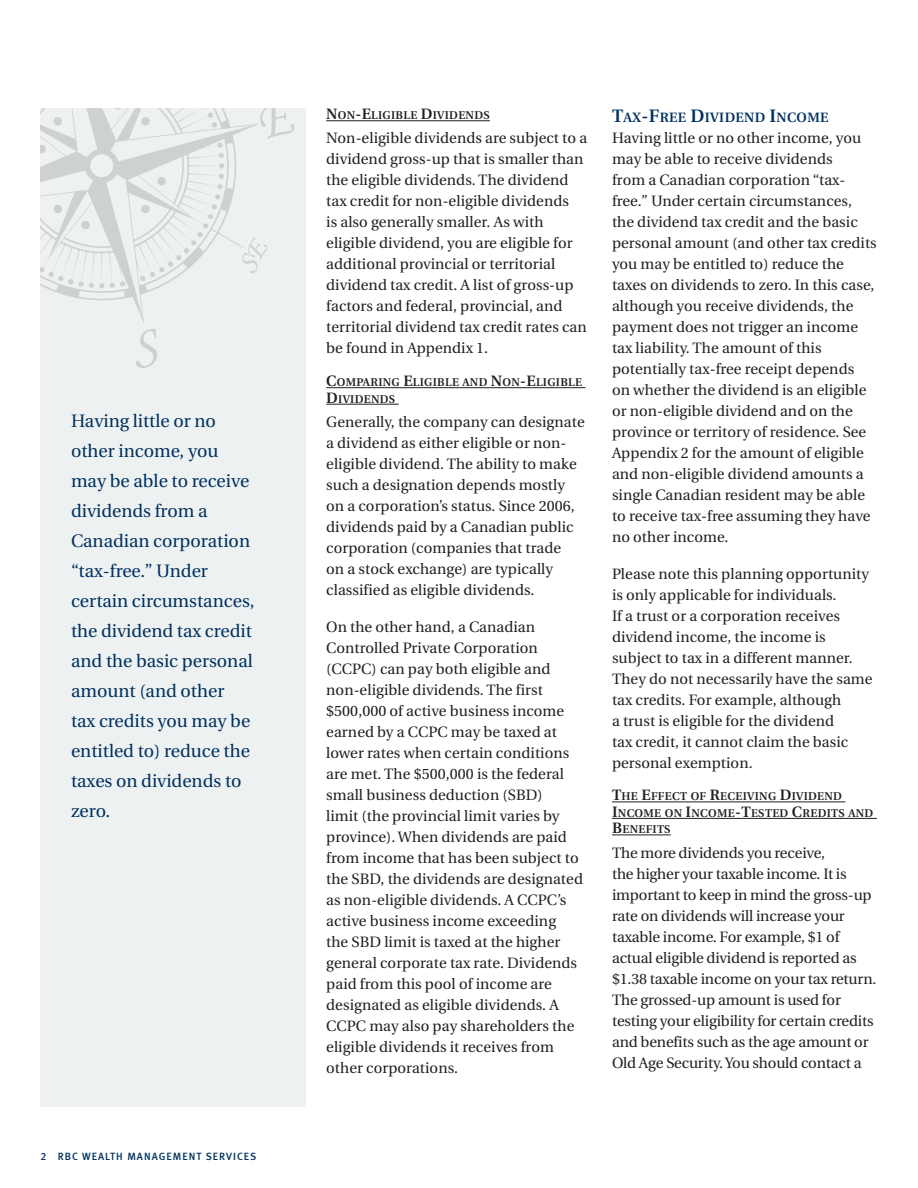
<style>
.page{position:relative;width:918px;height:1188px;background:#fff}
.page>*{position:absolute;margin:0;border:0;box-sizing:border-box;transform-origin:0 0}
.Callout_boxes{font:18px/30px "Utopia";color:#003160}
.Body{font:15px/21px "Utopia";letter-spacing:.005em;color:#231f20}
.Text_Headlines{font:600 13.5px "Utopia";letter-spacing:.025em;color:#003160}
.Subhead_2nd_Level{font:600 11.25px/16.5px "Utopia";letter-spacing:.025em;color:#231f20}
.t1{font:10.5px "Meta Medium LF";letter-spacing:.1em;color:#003160}
.s1{font-size:15px}
.s2{font-size:18px}
</style>
<div class="page">
<hr style="left:326px;top:120px;width:164px;height:1px;background:#231f20">
<hr style="left:326px;top:387px;width:260px;height:1px;background:#231f20">
<hr style="left:326px;top:404px;width:73px;height:1px;background:#231f20">
<hr style="left:612px;top:802px;width:234px;height:1px;background:#231f20">
<hr style="left:612px;top:818px;width:265px;height:1px;background:#231f20">
<hr style="left:612px;top:835px;width:59px;height:1px;background:#231f20">
<div style="left:40px;top:108px;width:266px;height:999px;background:#eef1f1"></div>
<svg style="left:136px;top:329px;width:21px;height:39px"></svg>
<svg style="left:260px;top:108px;width:35px;height:152px"></svg>
<svg style="left:40px;top:108px;width:220px;height:215px"></svg>
<p class="Callout_boxes" style="left:71px;top:406px;width:185px">Having little or no other income, you may be able to receive dividends from a<br>Canadian corporation “tax-free.” Under certain circumstances, the dividend tax credit and the basic personal amount (and other<br>tax credits you may be entitled to) reduce the taxes on dividends to zero.</p>
<p class="t1" style="left:40px;top:1151px;width:217px">2 RBC WEALTH MANAGEMENT SERVICES</p>
<p class="Subhead_2nd_Level" style="left:326px;top:107px;width:165px"><span class="s1">N</span>ON<span class="s1">-E</span>LIGIBLE <span class="s1">D</span>IVIDENDS</p>
<p class="Body" style="left:326px;top:128px;width:262px">Non-eligible dividends are subject to a dividend gross-up that is smaller than the eligible dividends. The dividend tax credit for non-eligible dividends<br>is also generally smaller. As with eligible dividend, you are eligible for additional provincial or territorial dividend tax credit. A list of gross-up factors and federal, provincial, and territorial dividend tax credit rates can be found in Appendix 1.</p>
<p class="Subhead_2nd_Level" style="left:326px;top:374px;width:146px"><span class="s1">C</span>OMPARING <span class="s1">E</span>LIGIBLE AND</p>
<p class="Subhead_2nd_Level" style="left:491px;top:374px;width:93px"><span class="s1">N</span>ON<span class="s1">-E</span>LIGIBLE</p>
<p class="Subhead_2nd_Level" style="left:326px;top:391px;width:71px"><span class="s1">D</span>IVIDENDS</p>
<p class="Body" style="left:326px;top:412px;width:260px">Generally, the company can designate a dividend as either eligible or non&shy;eligible dividend. The ability to make such a designation depends mostly on a corporation’s status. Since 2006, dividends paid by a Canadian public corporation (companies that trade<br>on a stock exchange) are typically classified as eligible dividends.</p>
<p class="Body" style="left:326px;top:617px;width:258px">On the other hand, a Canadian Controlled Private Corporation (CCPC) can pay both eligible and non-eligible dividends. The first $500,000 of active business income earned by a CCPC may be taxed at lower rates when certain conditions are met. The $500,000 is the federal small business deduction (SBD)<br>limit (the provincial limit varies by province). When dividends are paid from income that has been subject to the SBD, the dividends are designated as non-eligible dividends. A CCPC’s active business income exceeding<br>the SBD limit is taxed at the higher general corporate tax rate. Dividends paid from this pool of income are designated as eligible dividends. A CCPC may also pay shareholders the eligible dividends it receives from other corporations.</p>
<p class="Text_Headlines" style="left:612px;top:109px;width:218px"><span class="s2">T</span>AX<span class="s2">-F</span>REE <span class="s2">D</span>IVIDEND <span class="s2">I</span>NCOME</p>
<p class="Body" style="left:612px;top:127px;width:266px">Having little or no other income, you may be able to receive dividends<br>from a Canadian corporation “tax&shy;free.” Under certain circumstances, the dividend tax credit and the basic personal amount (and other tax credits you may be entitled to) reduce the taxes on dividends to zero. In this case, although you receive dividends, the payment does not trigger an income tax liability. The amount of this potentially tax-free receipt depends<br>on whether the dividend is an eligible or non-eligible dividend and on the province or territory of residence. See Appendix 2 for the amount of eligible and non-eligible dividend amounts a single Canadian resident may be able to receive tax-free assuming they have no other income.</p>
<p class="Body" style="left:612px;top:563px;width:262px">Please note this planning opportunity is only applicable for individuals.<br>If a trust or a corporation receives dividend income, the income is subject to tax in a different manner.<br>They do not necessarily have the same tax credits. For example, although<br>a trust is eligible for the dividend<br>tax credit, it cannot claim the basic personal exemption.</p>
<p class="Subhead_2nd_Level" style="left:612px;top:788px;width:246px"><span class="s1">T</span>HE <span class="s1">E</span>FFECT OF <span class="s1">R</span>ECEIVING <span class="s1">D</span>IVIDEND<br><span class="s1">I</span>NCOME ON <span class="s1">I</span>NCOME<span class="s1">-T</span>ESTED <span class="s1">C</span>REDITS AND<br><span class="s1">B</span>ENEFITS</p>
<p class="Body" style="left:612px;top:842px;width:266px">The more dividends you receive,<br>the higher your taxable income. It is important to keep in mind the gross-up rate on dividends will increase your taxable income. For example, $1 of actual eligible dividend is reported as $1.38 taxable income on your tax return.<br>The grossed-up amount is used for testing your eligibility for certain credits and benefits such as the age amount or Old Age Security. You should contact a</p>
</div>
